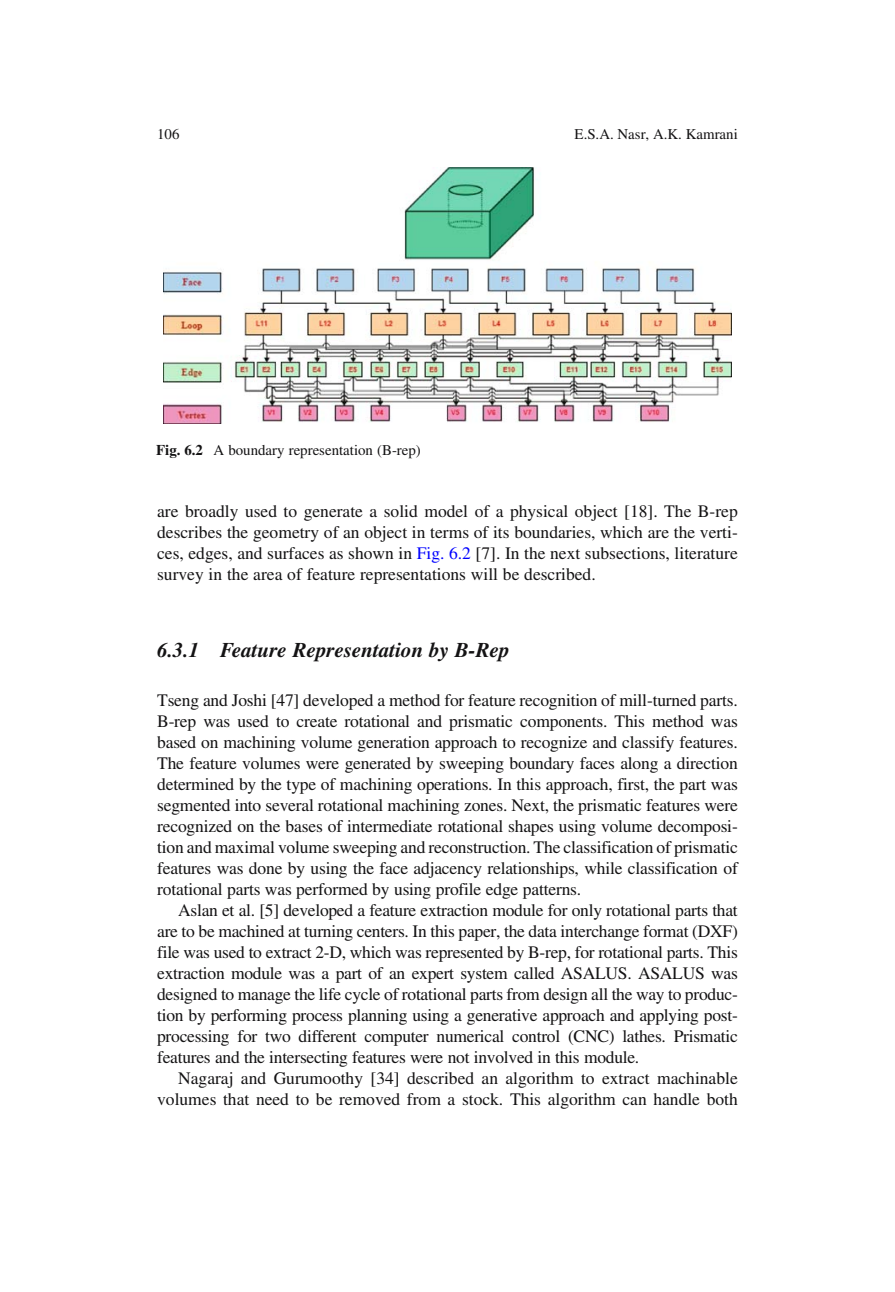
<style>
.page{position:relative;width:895px;height:1292px;background:#fff}
.page>*{position:absolute;margin:0;border:0;box-sizing:border-box;transform-origin:0 0}
.t1{font:italic 700 21px "Times";color:#141314}
.t2{font:17.5px/21px "Times";color:#141314;text-align:justify}
.t3{font:14.88px "Times";color:#141314}
.s1{font-weight:700}
.s2{font-style:inherit}
.s3{color:#00f}
</style>
<div class="page">
<img style="left:164px;top:167px;width:567px;height:257px">
<p class="t3" style="left:157px;top:129px;width:24px">106</p>
<p class="t3" style="left:574px;top:129px;width:165px">E.S.A. Nasr, A.K. Kamrani</p>
<p class="t3" style="left:156px;top:445px;width:266px"><span class="s1">Fig. 6.2</span> A boundary representation (B-rep)</p>
<p class="t2" style="left:157px;top:502px;width:582px">are broadly used to generate a solid model of a physical object [ <span class="s2">18</span> ]. The B-rep describes the geometry of an object in terms of its boundaries, which are the verti&shy;ces, edges, and surfaces as shown in <span class="s3">Fig. 6.2</span> [<span class="s2">7</span>]. In the next subsections, literature survey in the area of feature representations will be described.</p>
<p class="t1" style="left:157px;top:642px;width:354px">6.3.1 Feature Representation by B-Rep</p>
<p class="t2" style="left:157px;top:691px;width:582px">Tseng and Joshi [ <span class="s2">47</span> ] developed a method for feature recognition of mill-turned parts.<br>B-rep was used to create rotational and prismatic components. This method was based on machining volume generation approach to recognize and classify features.<br>The feature volumes were generated by sweeping boundary faces along a direction determined by the type of machining operations. In this approach, first, the part was segmented into several rotational machining zones. Next, the prismatic features were recognized on the bases of intermediate rotational shapes using volume decomposi&shy;tion and maximal volume sweeping and reconstruction. The classification of prismatic features was done by using the face adjacency relationships, while classification of rotational parts was performed by using profile edge patterns.</p>
<p class="t2" style="left:157px;top:901px;width:582px;text-indent:21px">Aslan et al. [ <span class="s2">5</span> ] developed a feature extraction module for only rotational parts that are to be machined at turning centers . In this paper, the data interchange format (DXF) file was used to extract 2-D , which was represented by B-rep, for rotational parts. This extraction module was a part of an expert system called ASALUS. ASALUS was designed to manage the life cycle of rotational parts from design all the way to produc&shy;tion by performing process planning using a generative approach and applying post&shy;processing for two different computer numerical control (CNC) lathes. Prismatic features and the intersecting features were not involved in this module.</p>
<p class="t2" style="left:157px;top:1069px;width:582px;text-align:right">Nagaraj and Gurumoothy [ <span class="s2">34</span> ] described an algorithm to extract machinable volumes that need to be removed from a stock. This algorithm can handle both</p>
</div>
